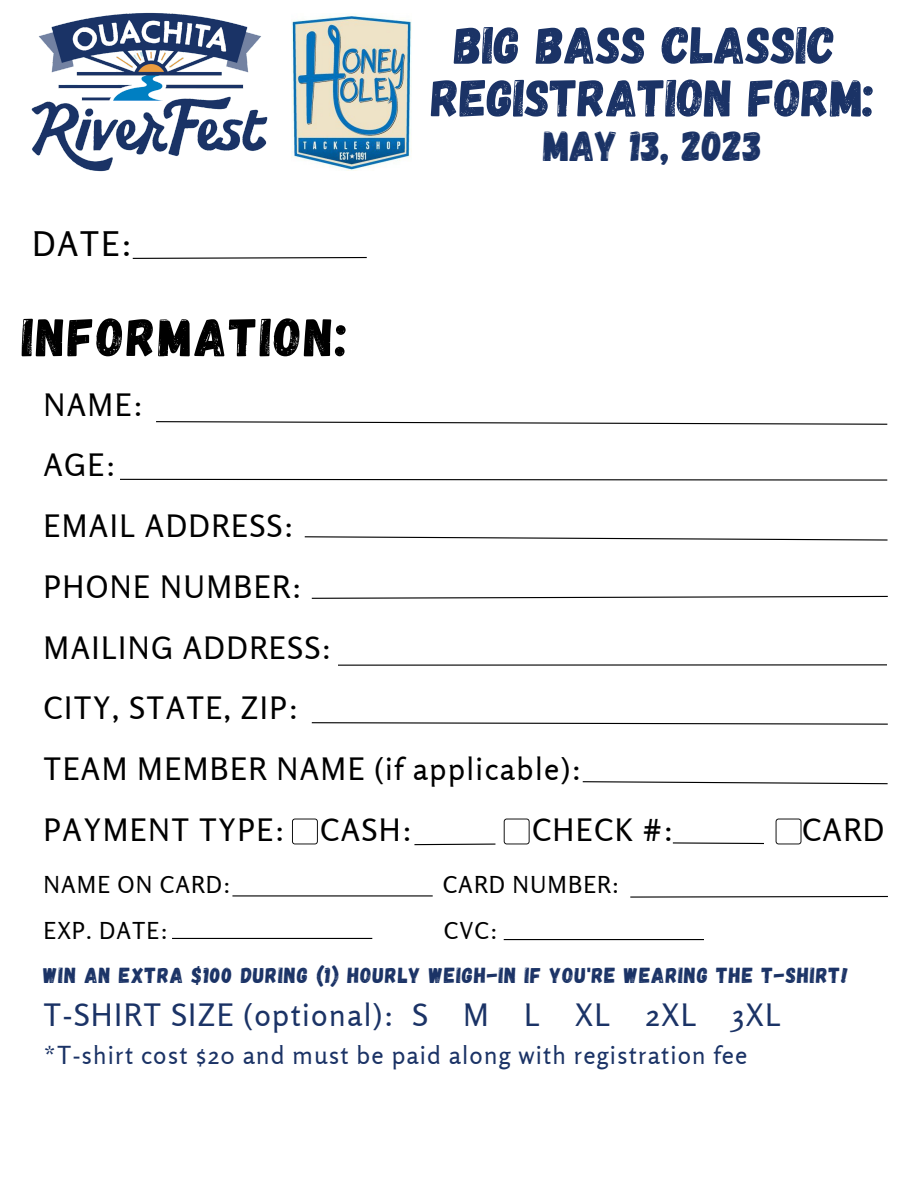
<style>
.page{position:relative;width:918px;height:1188px;background:#fff}
.page>*{position:absolute;margin:0;border:0;box-sizing:border-box;transform-origin:0 0}
.t1{font:53.7px "Gagalin";letter-spacing:.045em;color:#000}
.t2{font:52.5px/52.8px "Gagalin";color:#1b3366;text-align:center}
.t3{font:42px "Gagalin";color:#1b3366}
.t4{font:33.75px "Rosario";color:#000}
.t5{font:30.75px/60.8px "Rosario";letter-spacing:.045em;color:#000}
.t6{font:30.75px "Rosario";letter-spacing:.045em;color:#1b3366}
.t7{font:24.75px "Rosario";letter-spacing:.045em;color:#1b3366}
.t8{font:23.25px "Rosario";letter-spacing:.045em;color:#000}
.t9{font:21.75px "Gagalin";letter-spacing:.045em;color:#1b3366}
</style>
<div class="page">
<svg style="left:132px;top:257px;width:235px;height:2px"></svg>
<img style="left:31px;top:12px;width:237px;height:160px">
<img style="left:291px;top:14px;width:121px;height:156px">
<svg style="left:292px;top:819px;width:26px;height:25px"></svg>
<svg style="left:156px;top:421px;width:732px;height:4px"></svg>
<svg style="left:120px;top:478px;width:768px;height:3px"></svg>
<svg style="left:304px;top:536px;width:584px;height:5px"></svg>
<svg style="left:311px;top:595px;width:577px;height:4px"></svg>
<hr style="left:338px;top:664px;width:549px;height:2px;background:#000">
<svg style="left:311px;top:722px;width:577px;height:3px"></svg>
<svg style="left:582px;top:781px;width:306px;height:4px"></svg>
<hr style="left:232px;top:895px;width:201px;height:2px;background:#000">
<svg style="left:630px;top:895px;width:258px;height:3px"></svg>
<svg style="left:504px;top:819px;width:26px;height:25px"></svg>
<svg style="left:776px;top:819px;width:25px;height:25px"></svg>
<hr style="left:504px;top:939px;width:200px;height:1px;background:#000">
<hr style="left:172px;top:938px;width:200px;height:1px;background:#000">
<svg style="left:414px;top:843px;width:82px;height:3px"></svg>
<svg style="left:672px;top:842px;width:92px;height:3px"></svg>
<p class="t4" style="left:32px;top:223px;width:102px">DATE:</p>
<h2 class="t2" style="left:431px;top:16px;width:445px">BIG BASS CLASSIC<br>REGISTRATION FORM:</h2>
<h3 class="t3" style="left:543px;top:118px;width:221px">MAY 13, 2023</h3>
<h1 class="t1" style="left:22px;top:302px;width:327px">INFORMATION:</h1>
<p class="t5" style="left:44px;top:374px;width:540px">NAME:<br>AGE:<br>EMAIL ADDRESS:<br>PHONE NUMBER:<br>MAILING ADDRESS:<br>CITY, STATE, ZIP:<br>TEAM MEMBER NAME (if applicable):<br>PAYMENT TYPE: CASH:</p>
<p class="t5" style="left:532px;top:799px;width:143px">CHECK #:</p>
<p class="t5" style="left:802px;top:799px;width:84px">CARD</p>
<p class="t8" style="left:44px;top:870px;width:189px">NAME ON CARD:</p>
<p class="t8" style="left:443px;top:870px;width:178px">CARD NUMBER:</p>
<p class="t8" style="left:44px;top:916px;width:126px">EXP. DATE:</p>
<p class="t8" style="left:444px;top:916px;width:55px">CVC:</p>
<p class="t9" style="left:44px;top:961px;width:806px">WIN AN EXTRA $100 DURING (1) HOURLY WEIGH-IN IF YOU'RE WEARING THE T-SHIRT!</p>
<p class="t6" style="left:44px;top:996px;width:739px">T-SHIRT SIZE (optional): S M L XL 2XL 3XL</p>
<p class="t7" style="left:44px;top:1039px;width:705px">*T-shirt cost $20 and must be paid along with registration fee</p>
</div>
